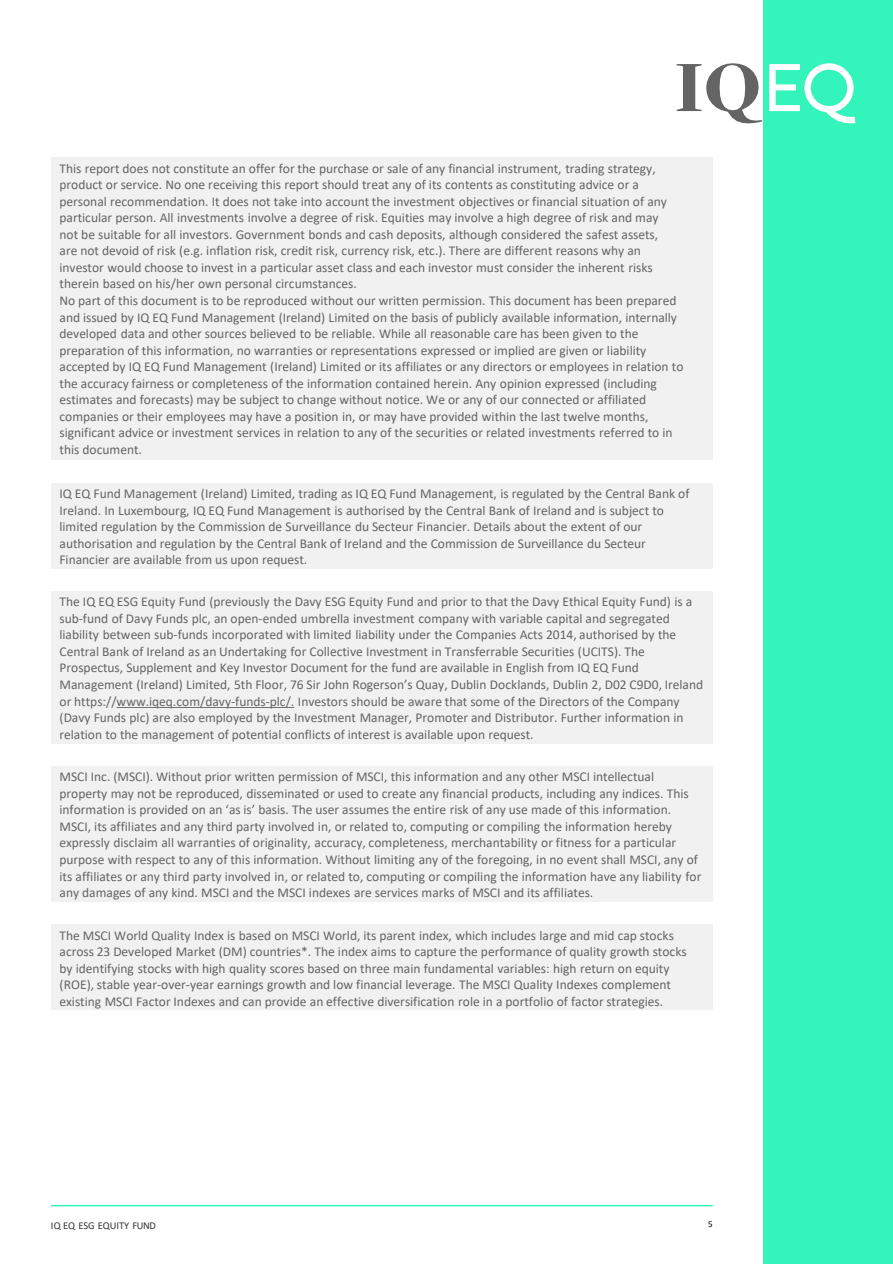
<style>
.page{position:relative;width:893px;height:1264px;background:#fff}
.page>*{position:absolute;margin:0;border:0;box-sizing:border-box;transform-origin:0 0}
.t1{font:13.5px/16.5px "Calibri";color:#646464}
.t2{font:10.5px "Calibri";letter-spacing:-.005em;color:#333}
.t3{font:9px "Calibri";color:#000}
</style>
<div class="page">
<div style="left:763px;top:0;width:129px;height:1263px;background:#33f4bb"></div>
<svg style="left:676px;top:63px;width:86px;height:60px"></svg>
<svg style="left:769px;top:63px;width:86px;height:60px"></svg>
<div style="left:51px;top:157px;width:661px;height:303px;background:#f1f1f2"></div>
<div style="left:51px;top:482px;width:661px;height:86px;background:#f1f1f2"></div>
<div style="left:51px;top:591px;width:661px;height:152px;background:#f1f1f2"></div>
<div style="left:51px;top:766px;width:661px;height:135px;background:#f1f1f2"></div>
<div style="left:51px;top:924px;width:661px;height:85px;background:#f1f1f2"></div>
<hr style="left:51px;top:1204px;width:661px;height:1px;background:#33f5ba">
<p class="t1" style="left:59px;top:160px;width:609px">This report does not constitute an offer for the purchase or sale of any financial instrument, trading strategy, product or service. No one receiving this report should treat any of its contents as constituting advice or a personal recommendation. It does not take into account the investment objectives or financial situation of any particular person. All investments involve a degree of risk. Equities may involve a high degree of risk and may not be suitable for all investors. Government bonds and cash deposits, although considered the safest assets, are not devoid of risk (e.g. inflation risk, credit risk, currency risk, etc.). There are different reasons why an investor would choose to invest in a particular asset class and each investor must consider the inherent risks therein based on his/her own personal circumstances.</p>
<p class="t1" style="left:59px;top:292px;width:625px">No part of this document is to be reproduced without our written permission. This document has been prepared and issued by IQ EQ Fund Management (Ireland) Limited on the basis of publicly available information, internally developed data and other sources believed to be reliable. While all reasonable care has been given to the preparation of this information, no warranties or representations expressed or implied are given or liability accepted by IQ EQ Fund Management (Ireland) Limited or its affiliates or any directors or employees in relation to the accuracy fairness or completeness of the information contained herein. Any opinion expressed (including estimates and forecasts) may be subject to change without notice. We or any of our connected or affiliated companies or their employees may have a position in, or may have provided within the last twelve months, significant advice or investment services in relation to any of the securities or related investments referred to in this document.</p>
<p class="t1" style="left:59px;top:485px;width:631px">IQ EQ Fund Management (Ireland) Limited, trading as IQ EQ Fund Management, is regulated by the Central Bank of Ireland. In Luxembourg, IQ EQ Fund Management is authorised by the Central Bank of Ireland and is subject to limited regulation by the Commission de Surveillance du Secteur Financier. Details about the extent of our authorisation and regulation by the Central Bank of Ireland and the Commission de Surveillance du Secteur Financier are available from us upon request.</p>
<p class="t1" style="left:59px;top:593px;width:645px">The IQ EQ ESG Equity Fund (previously the Davy ESG Equity Fund and prior to that the Davy Ethical Equity Fund) is a sub-fund of Davy Funds plc, an open-ended umbrella investment company with variable capital and segregated liability between sub-funds incorporated with limited liability under the Companies Acts 2014, authorised by the Central Bank of Ireland as an Undertaking for Collective Investment in Transferrable Securities (UCITS). The Prospectus, Supplement and Key Investor Document for the fund are available in English from IQ EQ Fund Management (Ireland) Limited, 5th Floor, 76 Sir John Rogerson’s Quay, Dublin Docklands, Dublin 2, D02 C9D0, Ireland or https://www.iqeq.com/davy-funds-plc/. Investors should be aware that some of the Directors of the Company (Davy Funds plc) are also employed by the Investment Manager, Promoter and Distributor. Further information in relation to the management of potential conflicts of interest is available upon request.</p>
<p class="t1" style="left:59px;top:768px;width:643px">MSCI Inc. (MSCI). Without prior written permission of MSCI, this information and any other MSCI intellectual property may not be reproduced, disseminated or used to create any financial products, including any indices. This information is provided on an ‘as is’ basis. The user assumes the entire risk of any use made of this information.<br>MSCI, its affiliates and any third party involved in, or related to, computing or compiling the information hereby expressly disclaim all warranties of originality, accuracy, completeness, merchantability or fitness for a particular purpose with respect to any of this information. Without limiting any of the foregoing, in no event shall MSCI, any of its affiliates or any third party involved in, or related to, computing or compiling the information have any liability for any damages of any kind. MSCI and the MSCI indexes are services marks of MSCI and its affiliates.</p>
<p class="t1" style="left:59px;top:926px;width:628px">The MSCI World Quality Index is based on MSCI World, its parent index, which includes large and mid cap stocks across 23 Developed Market (DM) countries*. The index aims to capture the performance of quality growth stocks by identifying stocks with high quality scores based on three main fundamental variables: high return on equity (ROE), stable year-over-year earnings growth and low financial leverage. The MSCI Quality Indexes complement existing MSCI Factor Indexes and can provide an effective diversification role in a portfolio of factor strategies.</p>
<p class="t2" style="left:51px;top:1217px;width:106px">IQ EQ ESG EQUITY FUND</p>
<p class="t3" style="left:708px;top:1217px;width:6px">5</p>
</div>
